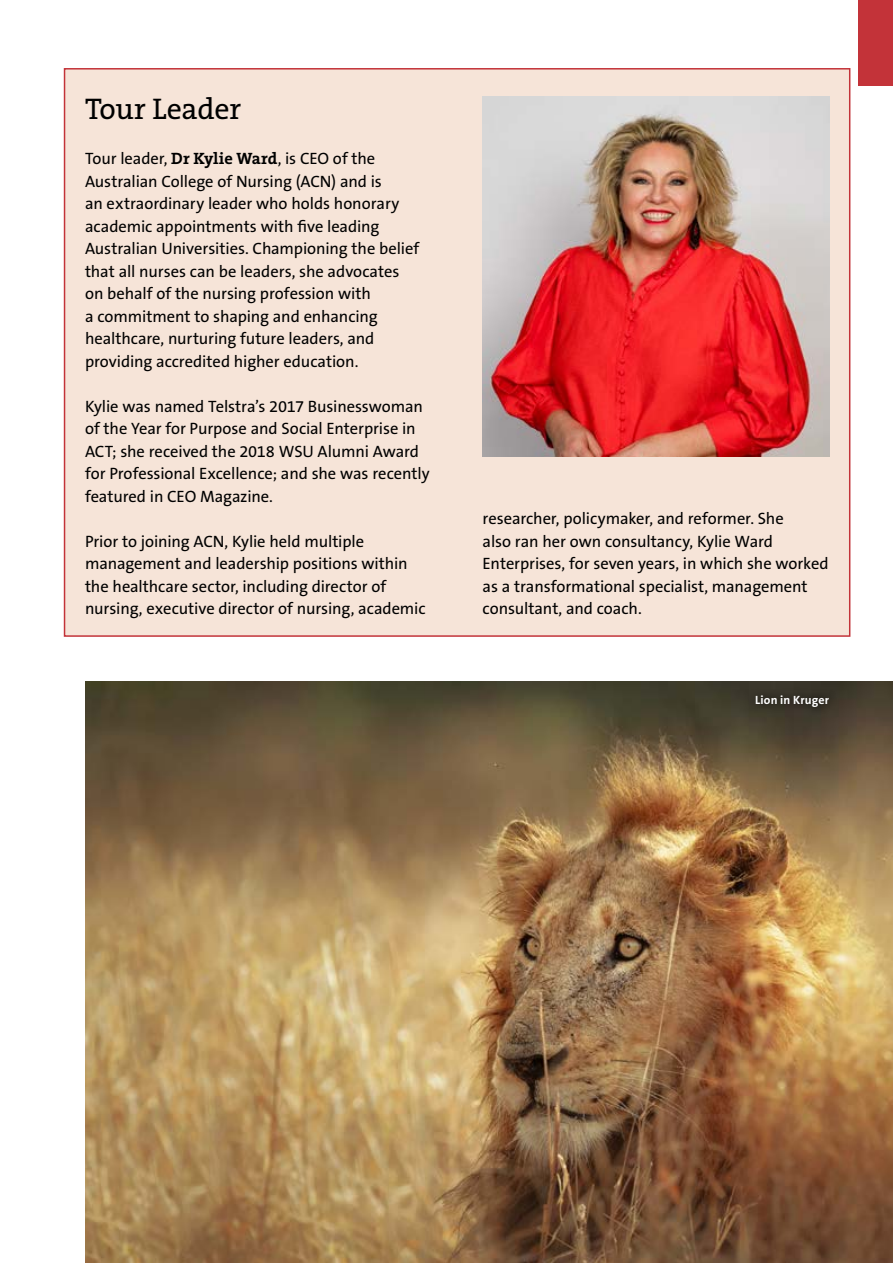
<style>
.page{position:relative;width:893px;height:1263px;background:#fff}
.page>*{position:absolute;margin:0;border:0;box-sizing:border-box;transform-origin:0 0}
.t1{font:30px "The Serif B5 Plain";letter-spacing:-.01em;color:#000}
.t2{font:16.5px/22.5px "The Sans B5 Plain";letter-spacing:-.005em;color:#000}
.t3{font:700 12px "The Sans B7";letter-spacing:.015em;color:#fff}
.s1{font-family:"The Serif B7";font-weight:700}
</style>
<div class="page">
<img style="left:85px;top:682px;width:808px;height:581px">
<div style="left:64px;top:68px;width:786px;height:569px;background:#f6e4d8;border:2px solid #c33339"></div>
<div style="left:859px;top:0;width:34px;height:85px;background:#c33339"></div>
<div style="left:747px;top:686px;width:90px;height:30px;background:#373328"></div>
<img style="left:483px;top:97px;width:346px;height:360px">
<h1 class="t1" style="left:85px;top:94px;width:158px">Tour Leader</h1>
<p class="t2" style="left:85px;top:148px;width:336px">Tour leader, <span class="s1">Dr Kylie Ward</span>, is CEO of the Australian College of Nursing (ACN) and is<br>an extraordinary leader who holds honorary academic appointments with five leading Australian Universities. Championing the belief that all nurses can be leaders, she advocates on behalf of the nursing profession with<br>a commitment to shaping and enhancing healthcare, nurturing future leaders, and providing accredited higher education.</p>
<p class="t2" style="left:85px;top:396px;width:346px">Kylie was named Telstra’s 2017 Businesswoman of the Year for Purpose and Social Enterprise in ACT; she received the 2018 WSU Alumni Award for Professional Excellence; and she was recently featured in CEO Magazine.</p>
<p class="t2" style="left:85px;top:531px;width:342px">Prior to joining ACN, Kylie held multiple management and leadership positions within the healthcare sector, including director of nursing, executive director of nursing, academic</p>
<p class="t2" style="left:483px;top:508px;width:348px">researcher, policymaker, and reformer. She<br>also ran her own consultancy, Kylie Ward Enterprises, for seven years, in which she worked as a transformational specialist, management consultant, and coach.</p>
<p class="t3" style="left:755px;top:694px;width:75px">Lion in Kruger</p>
</div>
